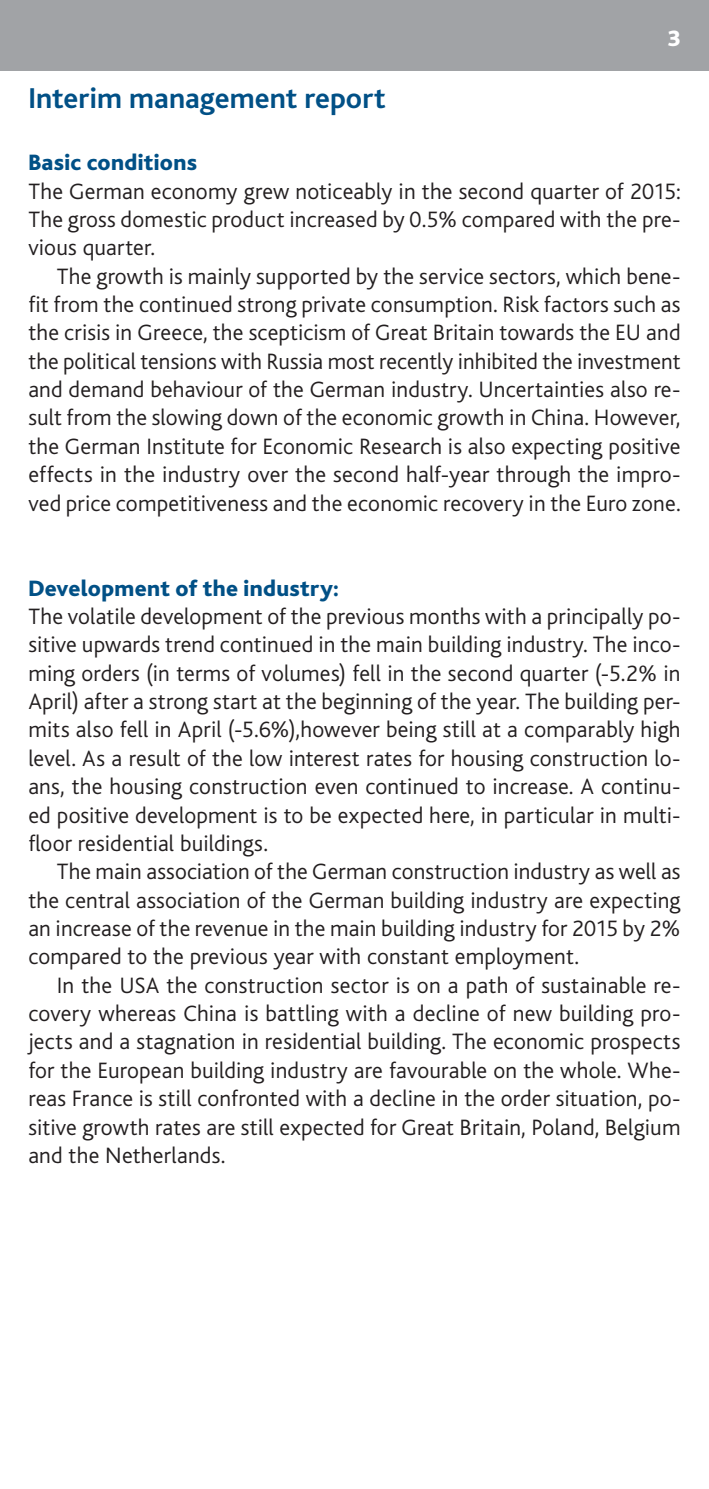
<style>
.page{position:relative;width:709px;height:1489px;background:#fff}
.page>*{position:absolute;margin:0;border:0;box-sizing:border-box;transform-origin:0 0}
.t1{font:700 30px "Bliss";color:#015086}
.t2{font:300 23.25px/28.2px "Bliss";letter-spacing:.005em;color:#231f20;text-align:justify}
.t3{font:800 23.25px "Bliss";letter-spacing:.015em;color:#015086}
.t4{font:800 23.25px "Bliss";color:#fff}
</style>
<div class="page">
<div style="left:0;top:0;width:709px;height:71px;background:#a1a3a6"></div>
<p class="t1" style="left:28px;top:83px;width:359px">Interim management report</p>
<p class="t4" style="left:667px;top:26px;width:15px">3</p>
<p class="t3" style="left:28px;top:150px;width:170px">Basic conditions</p>
<p class="t2" style="left:28px;top:177px;width:653px">The German economy grew noticeably in the second quarter of 2015:<br>The gross domestic product increased by 0.5% compared with the pre&shy;vious quarter.</p>
<p class="t2" style="left:28px;top:262px;width:653px;text-indent:28px">The growth is mainly supported by the service sectors, which bene&shy;fit from the continued strong private consumption. Risk factors such as the crisis in Greece, the scepticism of Great Britain towards the EU and the political tensions with Russia most recently inhibited the investment and demand behaviour of the German industry. Uncertainties also re&shy;sult from the slowing down of the economic growth in China. However, the German Institute for Economic Research is also expecting positive effects in the industry over the second half-year through the impro&shy;ved price competitiveness and the economic recovery in the Euro zone.</p>
<p class="t3" style="left:28px;top:576px;width:312px">Development of the industry:</p>
<p class="t2" style="left:28px;top:602px;width:653px">The volatile development of the previous months with a principally po&shy;sitive upwards trend continued in the main building industry. The inco&shy;ming orders (in terms of volumes) fell in the second quarter (-5.2% in April) after a strong start at the beginning of the year. The building per&shy;mits also fell in April (-5.6%),however being still at a comparably high level. As a result of the low interest rates for housing construction lo&shy;ans, the housing construction even continued to increase. A continu&shy;ed positive development is to be expected here, in particular in multi&shy;floor residential buildings.</p>
<p class="t2" style="left:28px;top:857px;width:653px;text-indent:28px">The main association of the German construction industry as well as the central association of the German building industry are expecting an increase of the revenue in the main building industry for 2015 by 2% compared to the previous year with constant employment.</p>
<p class="t2" style="left:28px;top:971px;width:653px;text-indent:28px">In the USA the construction sector is on a path of sustainable re&shy;covery whereas China is battling with a decline of new building pro&shy;jects and a stagnation in residential building. The economic prospects for the European building industry are favourable on the whole. Whe&shy;reas France is still confronted with a decline in the order situation, po&shy;sitive growth rates are still expected for Great Britain, Poland, Belgium and the Netherlands.</p>
</div>
